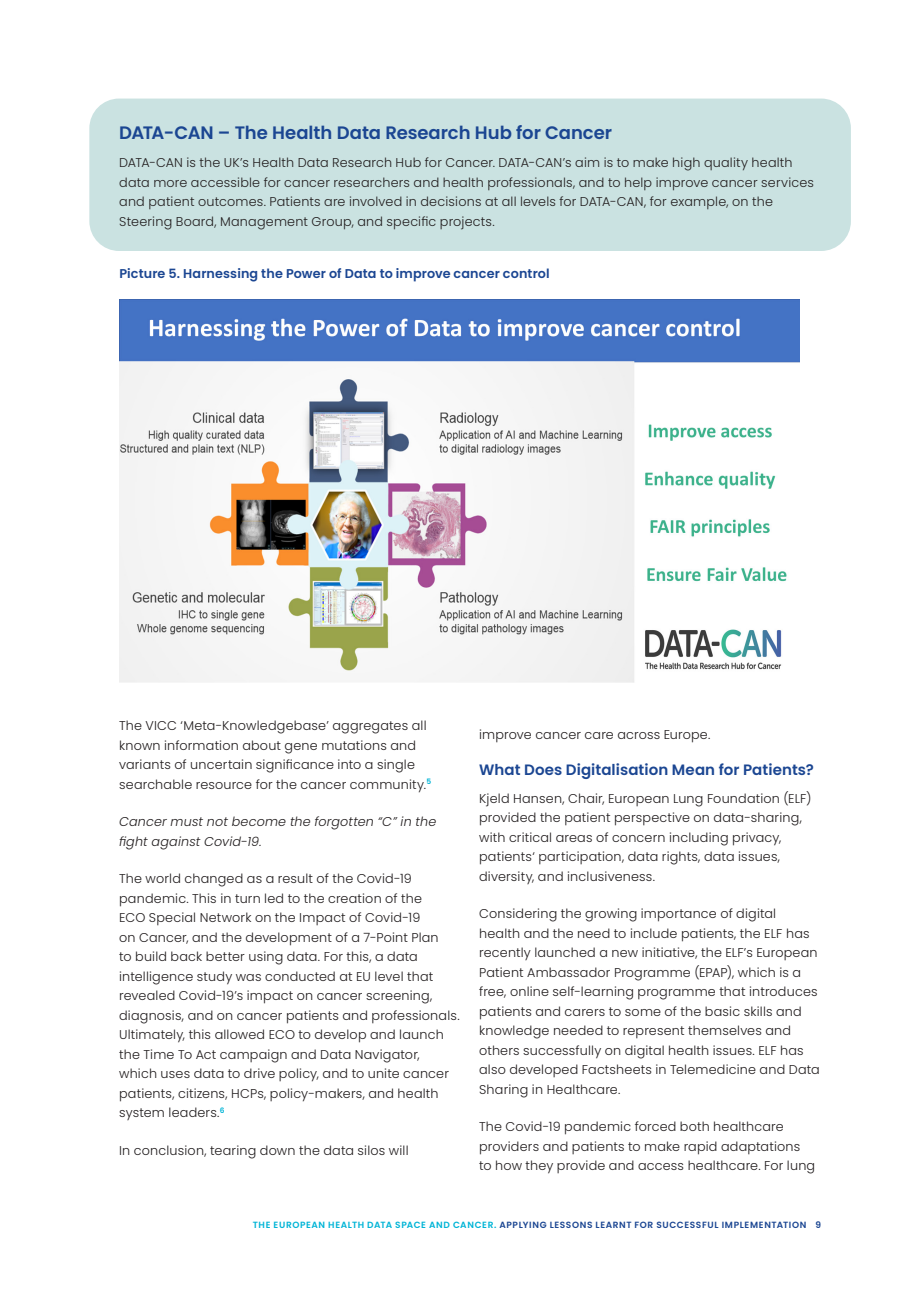
<style>
.page{position:relative;width:919px;height:1289px;background:#fff}
.page>*{position:absolute;margin:0;border:0;box-sizing:border-box;transform-origin:0 0}
.Body{font:600 18px "Poppins";letter-spacing:-.005em;color:#1b4692}
.Title02{font:600 15px "Poppins";letter-spacing:.005em;color:#1b4692}
.Body-2{font:300 12.75px/19.5px "Poppins";letter-spacing:.015em;color:#231f20}
.Body-3{font:italic 300 12.75px/19.5px "Poppins";letter-spacing:.015em;color:#231f20}
.Title02-2{font:600 12.75px "Poppins";letter-spacing:.01em;color:#1b4692}
.t1{font:600 9px "Poppins";letter-spacing:.065em;color:#1b4692}
.s1{color:#00b4d6}
</style>
<div class="page">
<div style="left:89px;top:99px;width:761px;height:152px;background:#cae2e1;border-radius:30px"></div>
<img style="left:119px;top:300px;width:680px;height:382px">
<p class="Body" style="left:119px;top:122px;width:494px">DATA-CAN – The Health Data Research Hub for Cancer</p>
<p class="Body-2" style="left:119px;top:153px;width:696px">DATA-CAN is the UK’s Health Data Research Hub for Cancer. DATA-CAN’s aim is to make high quality health data more accessible for cancer researchers and health professionals, and to help improve cancer services and patient outcomes. Patients are involved in decisions at all levels for DATA-CAN, for example, on the Steering Board, Management Group, and specific projects.</p>
<p class="Title02-2" style="left:119px;top:266px;width:432px">Picture 5. Harnessing the Power of Data to improve cancer control</p>
<p class="Body-2" style="left:119px;top:716px;width:313px">The VICC ‘Meta-Knowledgebase’ aggregates all known information about gene mutations and variants of uncertain significance into a single searchable resource for the cancer community.<sup>5</sup></p>
<p class="Body-3" style="left:119px;top:812px;width:319px">Cancer must not become the forgotten “C” in the fight against Covid-19.</p>
<p class="Body-2" style="left:119px;top:869px;width:342px">The world changed as a result of the Covid-19 pandemic. This in turn led to the creation of the<br>ECO Special Network on the Impact of Covid-19<br>on Cancer, and the development of a 7-Point Plan<br>to build back better using data. For this, a data intelligence study was conducted at EU level that revealed Covid-19’s impact on cancer screening, diagnosis, and on cancer patients and professionals.<br>Ultimately, this allowed ECO to develop and launch the Time To Act campaign and Data Navigator, which uses data to drive policy, and to unite cancer patients, citizens, HCPs, policy-makers, and health system leaders.<sup>6</sup></p>
<p class="Body-2" style="left:119px;top:1140px;width:291px">In conclusion, tearing down the data silos will</p>
<p class="Body-2" style="left:479px;top:724px;width:233px">improve cancer care across Europe.</p>
<p class="Title02" style="left:479px;top:760px;width:336px">What Does Digitalisation Mean for Patients?</p>
<p class="Body-2" style="left:479px;top:788px;width:334px">Kjeld Hansen, Chair, European Lung Foundation (ELF) provided the patient perspective on data-sharing, with critical areas of concern including privacy, patients‘ participation, data rights, data issues, diversity, and inclusiveness.</p>
<p class="Body-2" style="left:479px;top:904px;width:342px">Considering the growing importance of digital health and the need to include patients, the ELF has recently launched a new initiative, the ELF’s European Patient Ambassador Programme (EPAP), which is a free, online self-learning programme that introduces patients and carers to some of the basic skills and knowledge needed to represent themselves and others successfully on digital health issues. ELF has also developed Factsheets in Telemedicine and Data Sharing in Healthcare.</p>
<p class="Body-2" style="left:479px;top:1117px;width:337px">The Covid-19 pandemic forced both healthcare providers and patients to make rapid adaptations to how they provide and access healthcare. For lung</p>
<p class="t1" style="left:253px;top:1219px;width:569px"><span class="s1">THE EUROPEAN HEALTH DATA SPACE AND CANCER.</span> APPLYING LESSONS LEARNT FOR SUCCESSFUL IMPLEMENTATION 9</p>
</div>
